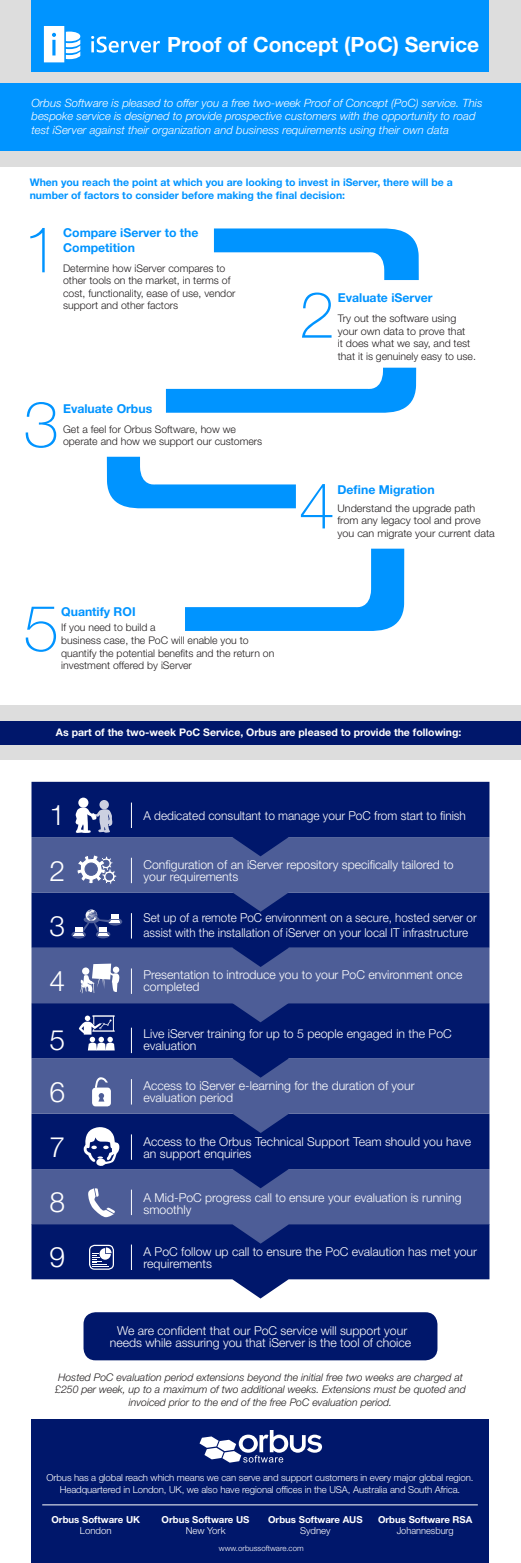
<style>
.page{position:relative;width:521px;height:1563px;background:#fff}
.page>*{position:absolute;margin:0;border:0;box-sizing:border-box;transform-origin:0 0}
.t1{font:100 64.31px "Helvetica Neue LT Std";color:#0094ff}
.t2{font:300 28.26px "Helvetica Neue LT Std";color:#fff}
.t3{font:700 21px "Helvetica Neue LT Std";color:#fff}
.t4{font:300 12.25px/12.2px "Helvetica Neue LT Std";color:#fff}
.t5{font:300 12.25px/14.7px "Helvetica Neue LT Std";color:#fff;scale:.95 1}
.t6{font:700 12.25px/14.7px "Helvetica Neue LT Std";color:#0094ff}
.t7{font:italic 300 11.38px/13.7px "Helvetica Neue LT Std";color:#fff}
.t8{font:300 10.5px/12.6px "Helvetica Neue LT Std";color:#231f20}
.t9{font:italic 300 10.5px/12.6px "Helvetica Neue LT Std";color:#231f20;text-align:center}
.t10{font:700 10.5px/12.6px "Helvetica Neue LT Std";color:#0094ff}
.t11{font:700 10.5px "Helvetica Neue LT Std";color:#fff}
.t12{font:300 9.62px/11.5px "Helvetica Neue LT Std";letter-spacing:-.01em;color:#fff;text-align:center}
.t13{font:700 9.62px/11.5px "Helvetica Neue LT Std";color:#fff;text-align:center}
.t14{font:300 7.88px "Helvetica Neue LT Std";color:#fff}
.s1{font-weight:300}
</style>
<div class="page">
<div style="left:84px;top:1312px;width:353px;height:48px;background:#00176b;border-radius:12px"></div>
<div style="left:0;top:0;width:521px;height:116px;background:#ddd"></div>
<div style="left:0;top:705px;width:521px;height:16px;background:#ddd"></div>
<div style="left:0;top:744px;width:521px;height:16px;background:#ddd"></div>
<div style="left:0;top:151px;width:521px;height:16px;background:#ddd"></div>
<div style="left:32px;top:0;width:457px;height:71px;background:#0094ff"></div>
<div style="left:32px;top:1419px;width:457px;height:144px;background:#00176b"></div>
<div style="left:0;top:721px;width:521px;height:23px;background:#00176b"></div>
<div style="left:0;top:84px;width:521px;height:67px;background:#0094ff"></div>
<svg style="left:214px;top:228px;width:205px;height:52px"></svg>
<svg style="left:185px;top:549px;width:219px;height:82px"></svg>
<svg style="left:107px;top:457px;width:189px;height:51px"></svg>
<svg style="left:166px;top:368px;width:250px;height:45px"></svg>
<svg style="left:32px;top:1243px;width:457px;height:55px;fill:#00176b"></svg>
<svg style="left:32px;top:1188px;width:457px;height:55px;background:#334688"></svg>
<svg style="left:32px;top:1133px;width:457px;height:55px;background:#1a2e7a"></svg>
<svg style="left:32px;top:1077px;width:457px;height:56px;background:#344789"></svg>
<svg style="left:32px;top:1022px;width:457px;height:55px;background:#1a2e7a"></svg>
<svg style="left:32px;top:967px;width:457px;height:55px;background:#344688"></svg>
<svg style="left:32px;top:911px;width:457px;height:56px;background:#1a2e7a"></svg>
<svg style="left:32px;top:856px;width:457px;height:55px;background:#344689"></svg>
<svg style="left:32px;top:782px;width:457px;height:74px;background:#132875"></svg>
<svg style="left:131px;top:1244px;width:1px;height:26px"></svg>
<svg style="left:131px;top:1189px;width:1px;height:26px"></svg>
<svg style="left:131px;top:1134px;width:1px;height:26px"></svg>
<svg style="left:131px;top:1079px;width:1px;height:25px"></svg>
<svg style="left:131px;top:1027px;width:1px;height:26px"></svg>
<svg style="left:131px;top:968px;width:1px;height:26px"></svg>
<svg style="left:131px;top:913px;width:1px;height:25px"></svg>
<svg style="left:131px;top:858px;width:1px;height:25px"></svg>
<svg style="left:131px;top:802px;width:1px;height:26px"></svg>
<div style="left:78px;top:797px;width:10px;height:11px;background:#fff;border-radius:50%"></div>
<svg style="left:99px;top:800px;width:10px;height:9px"></svg>
<svg style="left:75px;top:807px;width:38px;height:26px"></svg>
<svg style="left:76px;top:853px;width:42px;height:32px"></svg>
<svg style="left:78px;top:1015px;width:37px;height:35px"></svg>
<svg style="left:80px;top:963px;width:40px;height:30px"></svg>
<svg style="left:83px;top:1125px;width:36px;height:42px"></svg>
<svg style="left:88px;top:1188px;width:27px;height:29px"></svg>
<svg style="left:92px;top:1077px;width:19px;height:29px"></svg>
<div style="left:89px;top:1244px;width:25px;height:25px;border:1px solid #fff;border-radius:5px"></div>
<svg style="left:92px;top:1247px;width:20px;height:20px"></svg>
<div style="left:71px;top:931px;width:15px;height:7px;background:#4d5d97;border-radius:50%"></div>
<div style="left:96px;top:930px;width:14px;height:8px;background:#4d5d97;border-radius:50%"></div>
<svg style="left:73px;top:909px;width:47px;height:27px"></svg>
<svg style="left:44px;top:26px;width:116px;height:36px"></svg>
<svg style="left:199px;top:1430px;width:123px;height:32px"></svg>
<hr style="left:42px;top:1504px;width:436px;height:1px;background:#fff">
<p class="t3" style="left:167px;top:32px;width:314px">Proof of Concept (PoC) Service</p>
<p class="t7" style="left:32px;top:95px;width:452px">Orbus Software is pleased to offer you a free two-week Proof of Concept (PoC) service. This bespoke service is designed to provide prospective customers with the opportunity to road test iServer against their organization and business requirements using their own data</p>
<p class="t10" style="left:30px;top:176px;width:425px">When you reach the point at which you are looking to invest in iServer, there will be a number of factors to consider before making the final decision:</p>
<p class="t1" style="left:23px;top:213px;width:37px">1</p>
<p class="t6" style="left:63px;top:225px;width:137px">Compare iServer to the<br>Competition</p>
<p class="t8" style="left:63px;top:261px;width:174px">Determine how iServer compares to other tools on the market, in terms of cost, functionality, ease of use, vendor support and other factors</p>
<p class="t1" style="left:23px;top:387px;width:37px">3</p>
<p class="t6" style="left:63px;top:401px;width:91px">Evaluate Orbus</p>
<p class="t8" style="left:63px;top:422px;width:201px">Get a feel for Orbus Software, how we operate and how we support our customers</p>
<p class="t1" style="left:23px;top:591px;width:37px">5</p>
<p class="t6" style="left:61px;top:604px;width:76px">Quantify ROI</p>
<p class="t8" style="left:61px;top:621px;width:215px">If you need to build a<br>business case, the PoC will enable you to quantify the potential benefits and the return on investment offered by iServer</p>
<p class="t1" style="left:299px;top:278px;width:37px">2</p>
<p class="t6" style="left:338px;top:290px;width:96px">Evaluate iServer</p>
<p class="t8" style="left:338px;top:312px;width:140px">Try out the software using your own data to prove that<br>it does what we say, and test that it is genuinely easy to use.</p>
<p class="t1" style="left:299px;top:469px;width:37px">4</p>
<p class="t6" style="left:337px;top:482px;width:99px">Define Migration</p>
<p class="t8" style="left:337px;top:501px;width:159px">Understand the upgrade path from any legacy tool and prove you can migrate your current data</p>
<p class="t11" style="left:56px;top:726px;width:407px">As part of the two-week PoC Service, Orbus are pleased to provide the following:</p>
<p class="t2" style="left:50px;top:798px;width:17px">1</p>
<p class="t4" style="left:143px;top:809px;width:324px">A dedicated consultant to manage your PoC from start to finish</p>
<p class="t2" style="left:50px;top:853px;width:17px">2</p>
<p class="t4" style="left:143px;top:858px;width:312px">Configuration of an iServer repository specifically tailored to your requirements</p>
<p class="t2" style="left:50px;top:908px;width:17px">3</p>
<p class="t5" style="left:143px;top:910px;width:352px">Set up of a remote PoC environment on a secure, hosted server or assist with the installation of iServer on your local IT infrastructure</p>
<p class="t2" style="left:50px;top:964px;width:17px">4</p>
<p class="t4" style="left:143px;top:968px;width:321px">Presentation to introduce you to your PoC environment once completed</p>
<p class="t2" style="left:50px;top:1023px;width:17px">5</p>
<p class="t4" style="left:143px;top:1027px;width:310px">Live iServer training for up to 5 people engaged in the PoC evaluation</p>
<p class="t2" style="left:50px;top:1074px;width:17px">6</p>
<p class="t4" style="left:143px;top:1079px;width:272px">Access to iServer e-learning for the duration of your evaluation period</p>
<p class="t2" style="left:50px;top:1130px;width:17px">7</p>
<p class="t4" style="left:143px;top:1135px;width:329px">Access to the Orbus Technical Support Team should you have an support enquiries</p>
<p class="t2" style="left:50px;top:1185px;width:17px">8</p>
<p class="t2" style="left:50px;top:1240px;width:17px">9</p>
<p class="t4" style="left:143px;top:1191px;width:319px">A Mid-PoC progress call to ensure your evaluation is running smoothly</p>
<p class="t4" style="left:143px;top:1244px;width:335px">A PoC follow up call to ensure the PoC evalaution has met your requirements</p>
<p class="t4" style="left:110px;top:1323px;width:303px;text-align:center">We are confident that our PoC service will support your needs while assuring you that iServer is the tool of choice</p>
<p class="t9" style="left:55px;top:1370px;width:412px">Hosted PoC evaluation period extensions beyond the initial free two weeks are charged at £250 per week, up to a maximum of two additional weeks. Extensions must be quoted and invoiced prior to the end of the free PoC evaluation period.</p>
<p class="t12" style="left:47px;top:1471px;width:428px">Orbus has a global reach which means we can serve and support customers in every major global region.<br>Headquartered in London, UK, we also have regional offices in the USA, Australia and South Africa.</p>
<p class="t13" style="left:51px;top:1513px;width:90px">Orbus Software UK<br><span class="s1">London</span></p>
<p class="t13" style="left:162px;top:1513px;width:89px">Orbus Software US<br><span class="s1">New York</span></p>
<p class="t13" style="left:268px;top:1513px;width:96px">Orbus Software AUS<br><span class="s1">Sydney</span></p>
<p class="t13" style="left:378px;top:1513px;width:96px">Orbus Software RSA<br><span class="s1">Johannesburg</span></p>
<p class="t14" style="left:219px;top:1543px;width:86px">www.orbussoftware.com</p>
</div>
